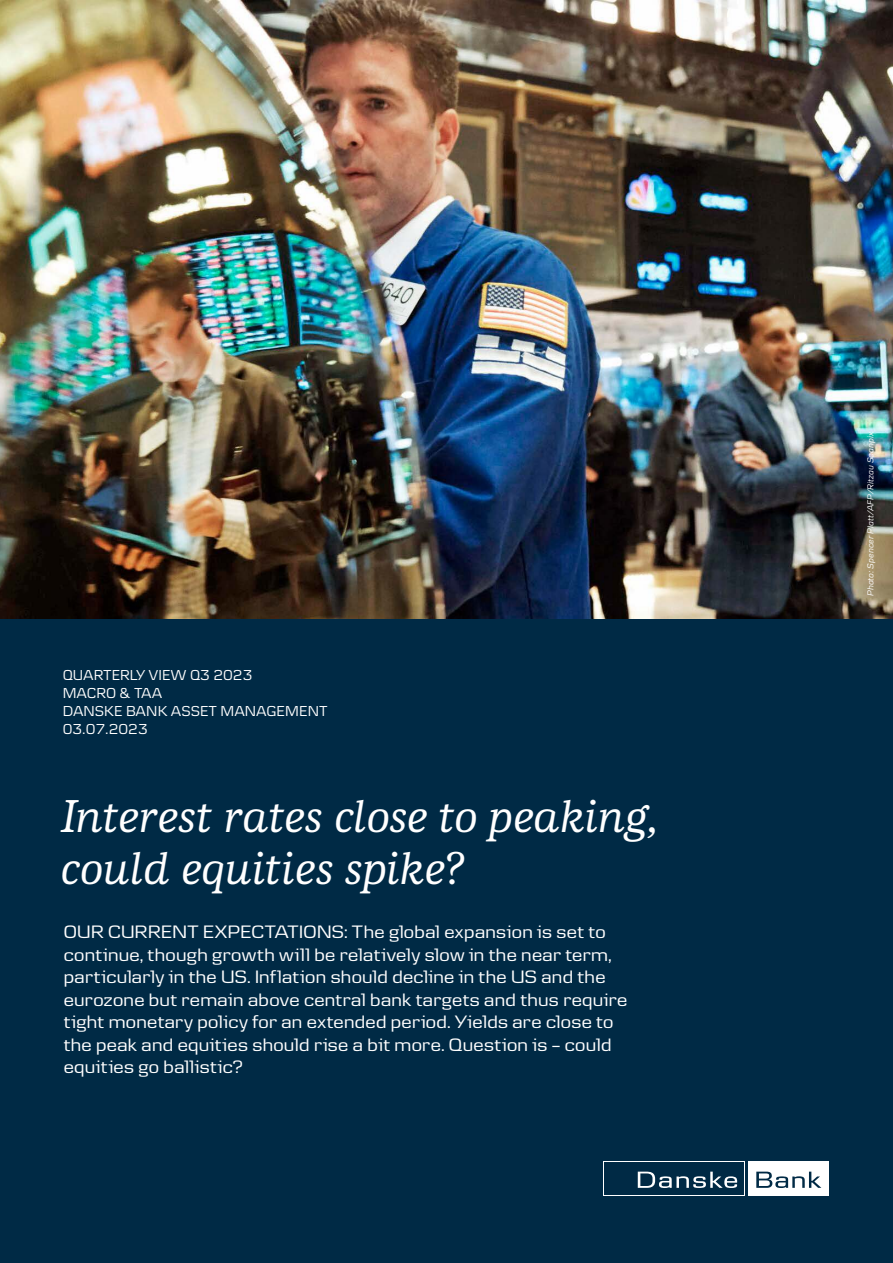
<style>
.page{position:relative;width:893px;height:1263px;background:#002a45}
.page>*{position:absolute;margin:0;border:0;box-sizing:border-box;transform-origin:0 0}
.t1{font:italic 500 48px/52.5px "Danske Human";letter-spacing:-.005em;color:#fff}
.t2{font:18.75px/22.5px "Danske Headline";letter-spacing:.015em;color:#fff}
.t3{font:15px/18px "Danske Textv 2";color:#fff}
.t4{font:italic 9px "Danske Textv 2";color:#fff}
</style>
<div class="page">
<div style="left:748px;top:1162px;width:81px;height:34px;background:#fff"></div>
<svg style="left:604px;top:1162px;width:141px;height:34px"></svg>
<div style="left:605px;top:1162px;width:139px;height:33px;background:#002a45"></div>
<svg style="left:638px;top:1171px;width:99px;height:17px"></svg>
<svg style="left:756px;top:1171px;width:65px;height:17px"></svg>
<img style="left:0;top:0;width:893px;height:618px">
<p class="t3" style="left:63px;top:666px;width:266px">QUARTERLY VIEW Q3 2023<br>MACRO &amp; TAA<br>DANSKE BANK ASSET MANAGEMENT<br>03.07.2023</p>
<h1 class="t1" style="left:61px;top:790px;width:598px">Interest rates close to peaking, could equities spike?</h1>
<p class="t2" style="left:64px;top:920px;width:565px">OUR CURRENT EXPECTATIONS: The global expansion is set to continue, though growth will be relatively slow in the near term, particularly in the US. Inflation should decline in the US and the eurozone but remain above central bank targets and thus require tight monetary policy for an extended period. Yields are close to the peak and equities should rise a bit more. Question is – could equities go ballistic?</p>
<p class="t4" style="left:865px;top:596px;width:166px;rotate:-90deg">Photo: Spencer Platt/AFP/Ritzau Scanpix</p>
</div>
